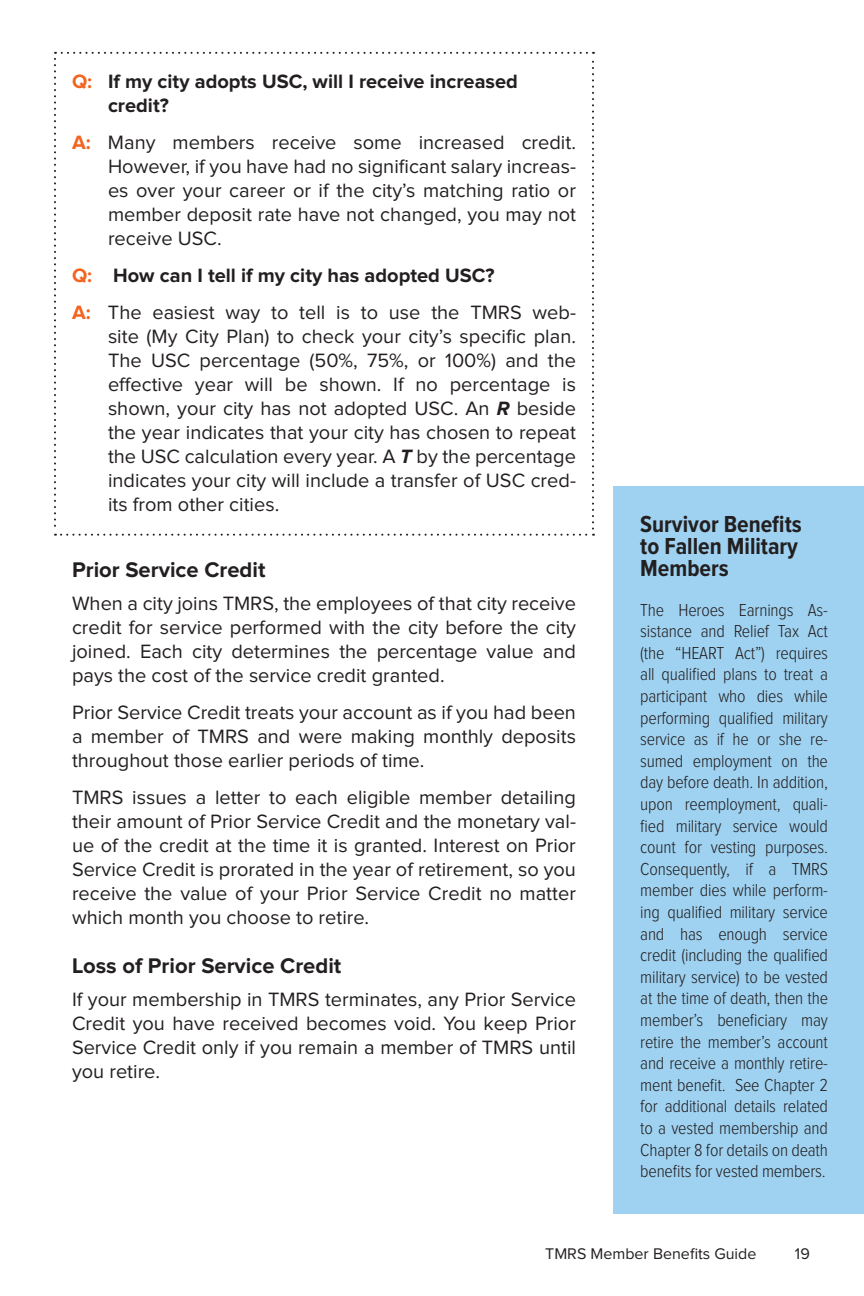
<style>
.page{position:relative;width:864px;height:1296px;background:#fff}
.page>*{position:absolute;margin:0;border:0;box-sizing:border-box;transform-origin:0 0}
.NoteHead{font:700 24px/22px "Proxima Nova Cond";color:#231f20}
.SubHead{font:700 22px "Proxima Nova";color:#231f20}
.QandA{font:20px/24px "Proxima Nova";color:#231f20;text-align:justify}
.QandA-2{font:700 20px/24px "Proxima Nova";color:#231f20}
.Note{font:300 18px/21.6px "Proxima Nova Cond";letter-spacing:-.01em;color:#231f20;text-align:justify}
.t1{font:16px "Proxima Nova";color:#231f20}
.s1{color:#f36421}
.s2{font-weight:700;color:#f36421}
.s3{font-weight:700;font-style:italic}
</style>
<div class="page">
<svg style="left:54px;top:52px;width:540px;height:484px"></svg>
<div style="left:613px;top:486px;width:251px;height:727px;background:#9fd2f1"></div>
<p class="QandA-2" style="left:108px;top:70px;width:411px;text-indent:-36px"><span class="s1">Q:</span> If my city adopts USC, will I receive increased credit?</p>
<p class="QandA" style="left:108px;top:131px;width:470px;text-indent:-36px"><span class="s2">A:</span> Many members receive some increased credit.<br>However, if you have had no significant salary increas&shy;es over your career or if the city’s matching ratio or member deposit rate have not changed, you may not receive USC.</p>
<p class="QandA-2" style="left:72px;top:264px;width:424px"><span class="s1">Q:</span> How can I tell if my city has adopted USC?</p>
<p class="QandA" style="left:108px;top:301px;width:470px;text-indent:-36px"><span class="s2">A:</span> The easiest way to tell is to use the TMRS web&shy;site (My City Plan) to check your city’s specific plan.<br>The USC percentage (50%, 75%, or 100%) and the effective year will be shown. If no percentage is shown, your city has not adopted USC. An <span class="s3">R</span> beside the year indicates that your city has chosen to repeat the USC calculation every year. A <span class="s3">T</span> by the percentage indicates your city will include a transfer of USC cred&shy;its from other cities.</p>
<p class="SubHead" style="left:72px;top:560px;width:195px">Prior Service Credit</p>
<p class="QandA" style="left:72px;top:593px;width:506px">When a city joins TMRS, the employees of that city receive credit for service performed with the city before the city joined. Each city determines the percentage value and pays the cost of the service credit granted.</p>
<p class="QandA" style="left:72px;top:702px;width:506px">Prior Service Credit treats your account as if you had been a member of TMRS and were making monthly deposits throughout those earlier periods of time.</p>
<p class="QandA" style="left:72px;top:786px;width:506px">TMRS issues a letter to each eligible member detailing their amount of Prior Service Credit and the monetary val&shy;ue of the credit at the time it is granted. Interest on Prior Service Credit is prorated in the year of retirement, so you receive the value of your Prior Service Credit no matter which month you choose to retire.</p>
<p class="SubHead" style="left:72px;top:956px;width:271px">Loss of Prior Service Credit</p>
<p class="QandA" style="left:72px;top:989px;width:506px">If your membership in TMRS terminates, any Prior Service Credit you have received becomes void. You keep Prior Service Credit only if you remain a member of TMRS until you retire.</p>
<p class="NoteHead" style="left:640px;top:514px;width:163px">Survivor Benefits to Fallen Military<br>Members</p>
<p class="Note" style="left:640px;top:600px;width:189px">The Heroes Earnings As&shy;sistance and Relief Tax Act (the “HEART Act”) requires all qualified plans to treat a participant who dies while performing qualified military service as if he or she re&shy;sumed employment on the day before death. In addition, upon reemployment, quali&shy;fied military service would count for vesting purposes.<br>Consequently, if a TMRS member dies while perform&shy;ing qualified military service and has enough service credit (including the qualified military service) to be vested at the time of death, then the member’s beneficiary may retire the member’s account and receive a monthly retire&shy;ment benefit. See Chapter 2 for additional details related to a vested membership and Chapter 8 for details on death benefits for vested members.</p>
<p class="t1" style="left:545px;top:1247px;width:213px">TMRS Member Benefits Guide</p>
<p class="t1" style="left:795px;top:1247px;width:16px">19</p>
</div>
